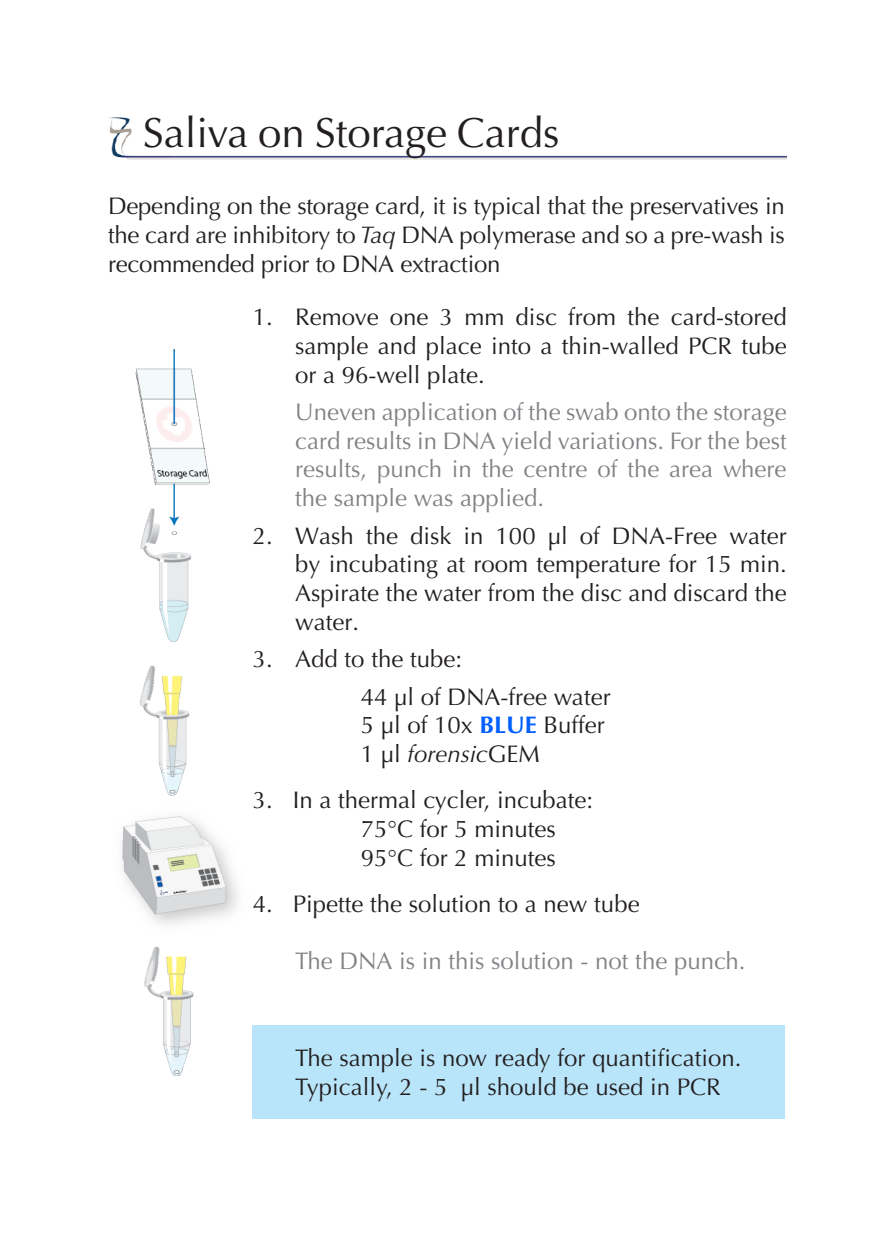
<style>
.page{position:relative;width:893px;height:1259px;background:#fff}
.page>*{position:absolute;margin:0;border:0;box-sizing:border-box;transform-origin:0 0}
.t1{font:42px "Optima";color:#231f20}
.Numbered_indent{font:24px/28.8px "Optima";color:#231f20;text-align:justify}
.Numbered_indent-2{font:24px/28.8px "Optima";color:#808285;text-align:justify}
.Numbered_indent-3{font:italic 24px "Optima";color:#231f20}
.s1{font-style:italic}
.s2{font-weight:700;color:#005fff}
.s3{font-style:normal}
</style>
<div class="page">
<div style="left:253px;top:1025px;width:532px;height:93px;background:#b9e5fa"></div>
<img style="left:109px;top:117px;width:678px;height:42px">
<img style="left:122px;top:349px;width:131px;height:727px">
<p class="t1" style="left:143px;top:108px;width:418px">Saliva on Storage Cards</p>
<p class="Numbered_indent" style="left:108px;top:192px;width:678px">Depending on the storage card, it is typical that the preservatives in the card are inhibitory to <span class="s1">Taq</span> DNA polymerase and so a pre-wash is recommended prior to DNA extraction</p>
<p class="Numbered_indent" style="left:295px;top:303px;width:493px;text-indent:-43px">1. Remove one 3 mm disc from the card-stored sample and place into a thin-walled PCR tube or a 96-well plate.</p>
<p class="Numbered_indent-2" style="left:295px;top:397px;width:493px">Uneven application of the swab onto the storage card results in DNA yield variations. For the best results, punch in the centre of the area where the sample was applied.</p>
<p class="Numbered_indent" style="left:295px;top:521px;width:493px;text-indent:-43px">2. Wash the disk in 100 µl of DNA-Free water by incubating at room temperature for 15 min.<br>Aspirate the water from the disc and discard the water.</p>
<p class="Numbered_indent" style="left:253px;top:645px;width:211px">3. Add to the tube:</p>
<p class="Numbered_indent" style="left:361px;top:682px;width:251px">44 µl of DNA-free water</p>
<p class="Numbered_indent" style="left:361px;top:711px;width:246px">5 µl of 10x <span class="s2">BLUE</span> Buffer</p>
<p class="Numbered_indent-3" style="left:361px;top:740px;width:181px"><span class="s3">1 µl</span> forensic<span class="s3">GEM</span></p>
<p class="Numbered_indent" style="left:253px;top:786px;width:342px">3. In a thermal cycler, incubate:</p>
<p class="Numbered_indent" style="left:361px;top:814px;width:197px">75°C for 5 minutes</p>
<p class="Numbered_indent" style="left:361px;top:843px;width:197px">95°C for 2 minutes</p>
<p class="Numbered_indent" style="left:253px;top:889px;width:388px">4. Pipette the solution to a new tube</p>
<p class="Numbered_indent-2" style="left:295px;top:947px;width:452px">The DNA is in this solution - not the punch.</p>
<p class="Numbered_indent" style="left:295px;top:1043px;width:448px">The sample is now ready for quantification.</p>
<p class="Numbered_indent" style="left:295px;top:1072px;width:427px">Typically, 2 - 5 µl should be used in PCR</p>
</div>
